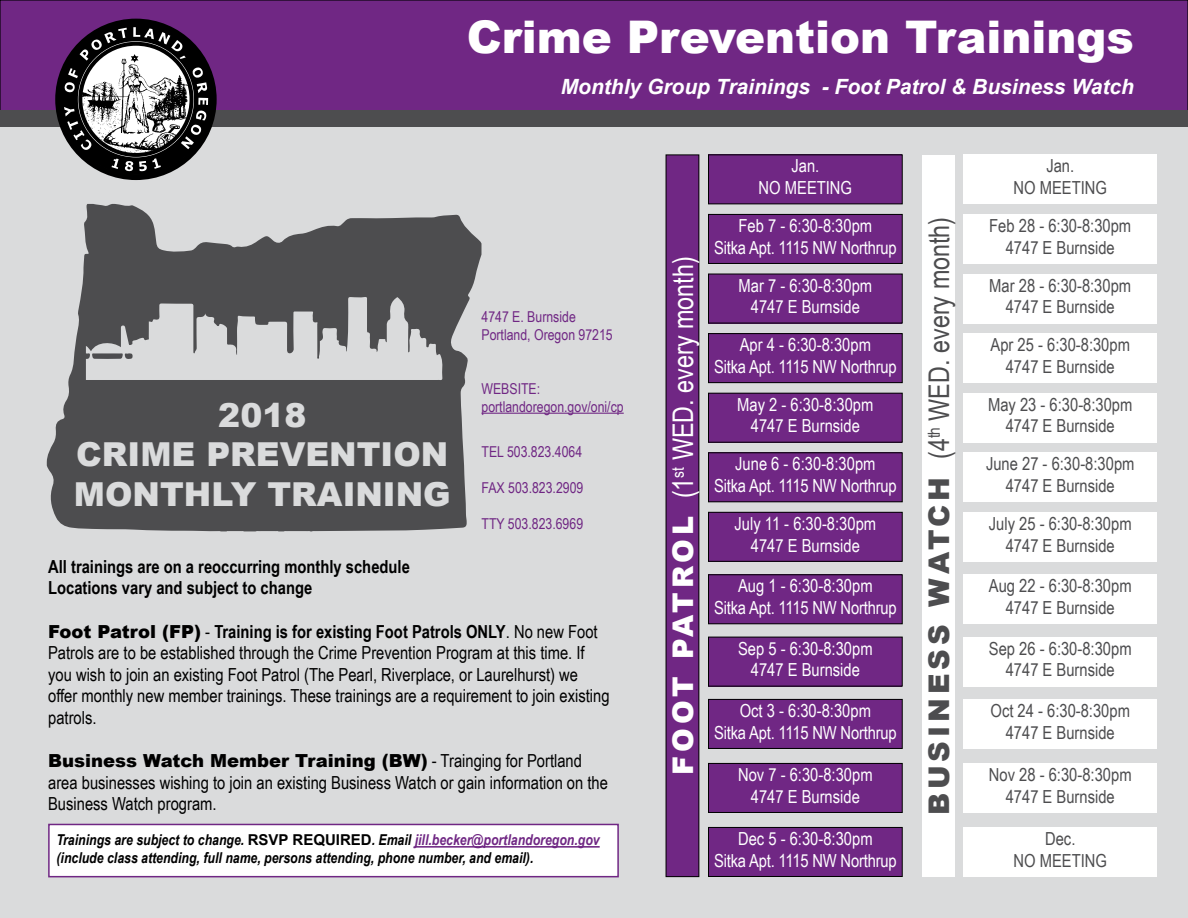
<style>
.page{position:relative;width:1188px;height:918px;background:#fff}
.page>*{position:absolute;margin:0;border:0;box-sizing:border-box;transform-origin:0 0}
.t1{font:900 45px "Arial";color:#fff}
.t2{font:900 33px/39.6px "Arial";color:#dadbdc;text-align:center}
.t3{font:28.5px "Arial Narrow";color:#4d4d4f}
.t4{font:28.5px "Arial Narrow";color:#fff}
.t5{font:italic 700 21px "Arial";color:#fff}
.t6{font:18px/21.6px "Arial Narrow";color:#fff;text-align:center}
.t7{font:18px/21.6px "Arial Narrow";color:#000}
.t8{font:18px/21.6px "Arial Narrow";color:#4d4d4f;text-align:center}
.t9{font:700 18px/21.6px "Arial Narrow";color:#000}
.t10{font:900 18px "Arial";color:#000}
.t11{font:italic 700 15px/18px "Arial Narrow";color:#000}
.t12{font:15px/18px "Arial Narrow";color:#702784}
.s1{font-family:"Arial";font-weight:900}
.s2{font-weight:700}
.s3{font-family:"Arial Narrow";font-weight:400}
.s4{font-family:"Arial";font-style:normal}
.s5{color:#702784}
</style>
<div class="page">
<div style="left:0;top:119px;width:1188px;height:799px;background:#dadbdc"></div>
<div style="left:0;top:0;width:1188px;height:114px;background:#702784"></div>
<div style="left:0;top:110px;width:1188px;height:17px;background:#4d4d4f"></div>
<div style="left:55px;top:19px;width:162px;height:161px;border:6px solid #000;border-radius:50%"></div>
<img style="left:73px;top:150px;width:126px;height:21px">
<svg style="left:64px;top:27px;width:144px;height:123px;background:#787379"></svg>
<svg style="left:112px;top:159px;width:7px;height:10px"></svg>
<svg style="left:125px;top:161px;width:8px;height:10px"></svg>
<svg style="left:139px;top:158px;width:22px;height:13px"></svg>
<hr style="left:482px;top:413px;width:142px;height:1px;background:#702784">
<svg style="left:47px;top:204px;width:434px;height:327px;fill:#4d4d4f"></svg>
<div style="left:709px;top:334px;width:193px;height:49px;background:#702784"></div>
<div style="left:708px;top:334px;width:194px;height:49px;border:1px solid #000"></div>
<div style="left:963px;top:334px;width:194px;height:49px;background:#fff"></div>
<div style="left:709px;top:274px;width:193px;height:49px;background:#702784"></div>
<div style="left:963px;top:274px;width:194px;height:49px;background:#fff"></div>
<div style="left:709px;top:214px;width:193px;height:49px;background:#702784"></div>
<div style="left:708px;top:214px;width:194px;height:50px;border:1px solid #000"></div>
<div style="left:963px;top:214px;width:194px;height:49px;background:#fff"></div>
<div style="left:709px;top:155px;width:193px;height:49px;background:#702784"></div>
<div style="left:708px;top:155px;width:194px;height:49px;border:1px solid #000"></div>
<div style="left:963px;top:155px;width:194px;height:49px;background:#fff"></div>
<div style="left:709px;top:393px;width:193px;height:49px;background:#702784"></div>
<div style="left:708px;top:393px;width:194px;height:49px;border:1px solid #000"></div>
<div style="left:963px;top:393px;width:194px;height:49px;background:#fff"></div>
<div style="left:709px;top:453px;width:193px;height:49px;background:#702784"></div>
<div style="left:708px;top:453px;width:194px;height:49px;border:1px solid #000"></div>
<div style="left:963px;top:453px;width:194px;height:49px;background:#fff"></div>
<div style="left:709px;top:512px;width:193px;height:49px;background:#702784"></div>
<div style="left:708px;top:512px;width:194px;height:49px;border:1px solid #000"></div>
<div style="left:963px;top:512px;width:194px;height:49px;background:#fff"></div>
<div style="left:709px;top:575px;width:193px;height:49px;background:#702784"></div>
<div style="left:708px;top:575px;width:194px;height:49px;border:1px solid #000"></div>
<div style="left:963px;top:575px;width:194px;height:49px;background:#fff"></div>
<div style="left:709px;top:637px;width:193px;height:49px;background:#702784"></div>
<div style="left:708px;top:637px;width:194px;height:49px;border:1px solid #000"></div>
<div style="left:963px;top:637px;width:194px;height:49px;background:#fff"></div>
<div style="left:709px;top:699px;width:193px;height:49px;background:#702784"></div>
<div style="left:708px;top:699px;width:194px;height:50px;border:1px solid #000"></div>
<div style="left:963px;top:700px;width:194px;height:49px;background:#fff"></div>
<div style="left:709px;top:763px;width:193px;height:49px;background:#702784"></div>
<div style="left:708px;top:763px;width:194px;height:50px;border:1px solid #000"></div>
<div style="left:963px;top:764px;width:194px;height:49px;background:#fff"></div>
<div style="left:709px;top:827px;width:193px;height:49px;background:#702784"></div>
<div style="left:708px;top:827px;width:194px;height:50px;border:1px solid #000"></div>
<div style="left:963px;top:828px;width:194px;height:49px;background:#fff"></div>
<div style="left:48px;top:824px;width:571px;height:53px;background:#fff;border:2px solid #702784"></div>
<div style="left:922px;top:155px;width:33px;height:722px;background:#fff"></div>
<div style="left:666px;top:155px;width:33px;height:722px;background:#702784"></div>
<div style="left:666px;top:155px;width:33px;height:722px;border:1px solid #000"></div>
<hr style="left:415px;top:846px;width:185px;height:2px;background:#702784">
<h1 class="t1" style="left:467px;top:4px;width:669px">Crime Prevention Trainings</h1>
<p class="t5" style="left:561px;top:72px;width:575px">Monthly Group Trainings - Foot Patrol &amp; Business Watch</p>
<h2 class="t2" style="left:74px;top:394px;width:378px">2018<br>CRIME PREVENTION<br>MONTHLY TRAINING</h2>
<p class="t12" style="left:482px;top:307px;width:133px">4747 E. Burnside<br>Portland, Oregon 97215</p>
<p class="t12" style="left:482px;top:379px;width:144px">WEBSITE: portlandoregon.gov/oni/cp</p>
<p class="t12" style="left:482px;top:442px;width:102px">TEL 503.823.4064</p>
<p class="t12" style="left:482px;top:478px;width:103px">FAX 503.823.2909</p>
<p class="t12" style="left:482px;top:514px;width:103px">TTY 503.823.6969</p>
<p class="t9" style="left:48px;top:555px;width:363px">All trainings are on a reoccurring monthly schedule<br>Locations vary and subject to change</p>
<p class="t7" style="left:48px;top:620px;width:563px"><span class="s1">Foot Patrol (FP)</span> - <span class="s2">Training is for existing Foot Patrols ONLY</span>. No new Foot Patrols are to be established through the Crime Prevention Program at this time. If you wish to join an existing Foot Patrol (The Pearl, Riverplace, or Laurelhurst) we offer monthly new member trainings. These trainings are a requirement to join existing patrols.</p>
<p class="t10" style="left:48px;top:748px;width:535px">Business Watch Member Training (BW) <span class="s3">- Trainging for Portland</span></p>
<p class="t7" style="left:48px;top:771px;width:561px">area businesses wishing to join an existing Business Watch or gain information on the<br>Business Watch program.</p>
<p class="t11" style="left:56px;top:830px;width:545px">Trainings are subject to change. <span class="s4">RSVP REQUIRED</span>. Email <span class="s5">jill.becker@portlandoregon.gov </span>(include class attending, full name, persons attending, phone number, and email).</p>
<h3 class="t4" style="left:662px;top:775px;width:520px;rotate:-90deg"><span class="s1">FOOT PATROL</span> (1<sup>st</sup> WED. every month)</h3>
<p class="t6" style="left:759px;top:155px;width:95px">Jan.<br>NO MEETING</p>
<p class="t8" style="left:1014px;top:155px;width:95px">Jan.<br>NO MEETING</p>
<h3 class="t3" style="left:918px;top:815px;width:599px;rotate:-90deg"><span class="s1">BUSINESS WATCH</span> (4<sup>th</sup> WED. every month)</h3>
<p class="t6" style="left:714px;top:214px;width:184px">Feb 7 - 6:30-8:30pm<br>Sitka Apt. 1115 NW Northrup</p>
<p class="t8" style="left:989px;top:214px;width:143px">Feb 28 - 6:30-8:30pm<br>4747 E Burnside</p>
<p class="t6" style="left:739px;top:274px;width:135px">Mar 7 - 6:30-8:30pm<br>4747 E Burnside</p>
<p class="t8" style="left:989px;top:274px;width:143px">Mar 28 - 6:30-8:30pm<br>4747 E Burnside</p>
<p class="t6" style="left:714px;top:333px;width:184px">Apr 4 - 6:30-8:30pm<br>Sitka Apt. 1115 NW Northrup</p>
<p class="t8" style="left:991px;top:333px;width:141px">Apr 25 - 6:30-8:30pm<br>4747 E Burnside</p>
<p class="t6" style="left:737px;top:393px;width:138px">May 2 - 6:30-8:30pm<br>4747 E Burnside</p>
<p class="t8" style="left:988px;top:393px;width:146px">May 23 - 6:30-8:30pm<br>4747 E Burnside</p>
<p class="t6" style="left:714px;top:453px;width:184px">June 6 - 6:30-8:30pm<br>Sitka Apt. 1115 NW Northrup</p>
<p class="t8" style="left:986px;top:453px;width:150px">June 27 - 6:30-8:30pm<br>4747 E Burnside</p>
<p class="t6" style="left:735px;top:512px;width:143px">July 11 - 6:30-8:30pm<br>4747 E Burnside</p>
<p class="t8" style="left:989px;top:512px;width:144px">July 25 - 6:30-8:30pm<br>4747 E Burnside</p>
<p class="t6" style="left:714px;top:575px;width:184px">Aug 1 - 6:30-8:30pm<br>Sitka Apt. 1115 NW Northrup</p>
<p class="t8" style="left:989px;top:575px;width:144px">Aug 22 - 6:30-8:30pm<br>4747 E Burnside</p>
<p class="t6" style="left:738px;top:637px;width:136px">Sep 5 - 6:30-8:30pm<br>4747 E Burnside</p>
<p class="t8" style="left:989px;top:637px;width:144px">Sep 26 - 6:30-8:30pm<br>4747 E Burnside</p>
<p class="t6" style="left:714px;top:699px;width:184px">Oct 3 - 6:30-8:30pm<br>Sitka Apt. 1115 NW Northrup</p>
<p class="t8" style="left:991px;top:699px;width:141px">Oct 24 - 6:30-8:30pm<br>4747 E Burnside</p>
<p class="t6" style="left:738px;top:763px;width:136px">Nov 7 - 6:30-8:30pm<br>4747 E Burnside</p>
<p class="t8" style="left:989px;top:763px;width:144px">Nov 28 - 6:30-8:30pm<br>4747 E Burnside</p>
<p class="t6" style="left:714px;top:827px;width:184px">Dec 5 - 6:30-8:30pm<br>Sitka Apt. 1115 NW Northrup</p>
<p class="t8" style="left:1014px;top:827px;width:95px">Dec.<br>NO MEETING</p>
</div>
